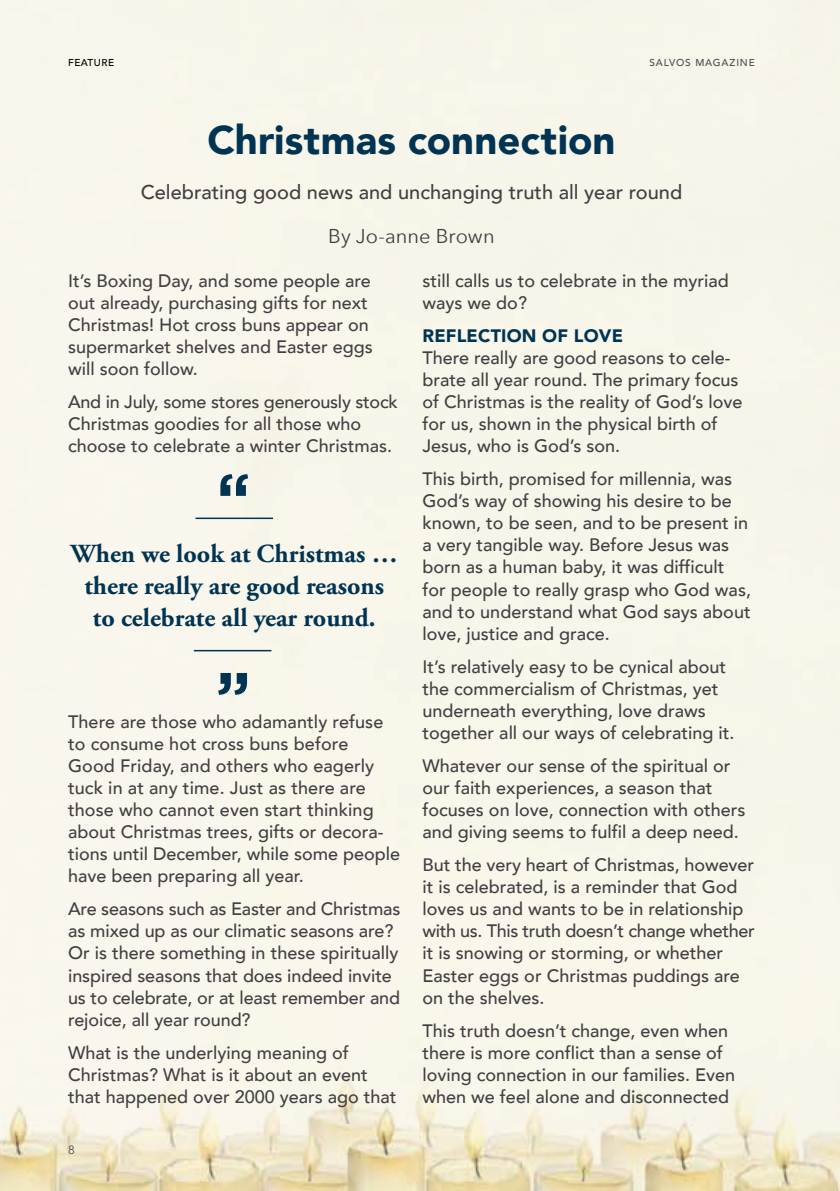
<style>
.page{position:relative;width:840px;height:1191px;background:#fff}
.page>*{position:absolute;margin:0;border:0;box-sizing:border-box;transform-origin:0 0}
.t1{font:900 40px "Avenir";letter-spacing:.005em;color:#003452}
.t2{font:700 26px/32px "Adobe Garamond Pro";color:#003452;text-align:center}
.t3{font:500 20px "Avenir";color:#414042}
.t4{font:20px "Avenir Next";color:#414042}
.t5{font:500 18px/22px "Avenir";color:#414042}
.t6{font:900 18px "Avenir";letter-spacing:.01em;color:#003452}
.t7{font:12px "Avenir";color:#4d4d4f}
.t8{font:500 10px "Avenir";letter-spacing:.08em;color:#4d4d4f}
.t9{font:500 10px "Avenir";letter-spacing:.05em;color:#000}
</style>
<div class="page">
<div style="left:0;top:0;width:839px;height:1191px;background:#f8f6ea"></div>
<svg style="left:218px;top:673px;width:29px;height:22px"></svg>
<hr style="left:194px;top:650px;width:77px;height:1px;background:#003452">
<hr style="left:195px;top:517px;width:78px;height:2px;background:#003452">
<svg style="left:220px;top:474px;width:28px;height:22px"></svg>
<p class="t9" style="left:68px;top:54px;width:47px">FEATURE</p>
<p class="t8" style="left:649px;top:54px;width:107px">SALVOS MAGAZI NE</p>
<h1 class="t1" style="left:207px;top:106px;width:409px">Christmas connection</h1>
<p class="t3" style="left:141px;top:174px;width:542px">Celebrating good news and unchanging truth all year round</p>
<p class="t4" style="left:328px;top:219px;width:168px">By Jo-anne Brown</p>
<p class="t5" style="left:68px;top:268px;width:306px">It’s Boxing Day, and some people are out already, purchasing gifts for next<br>Christmas! Hot cross buns appear on supermarket shelves and Easter eggs will soon follow.</p>
<p class="t5" style="left:68px;top:390px;width:331px">And in July, some stores generously stock<br>Christmas goodies for all those who choose to celebrate a winter Christmas.</p>
<h2 class="t2" style="left:71px;top:538px;width:328px">When we look at Christmas … there really are good reasons to celebrate all year round.</h2>
<p class="t5" style="left:68px;top:709px;width:333px">There are those who adamantly refuse to consume hot cross buns before<br>Good Friday, and others who eagerly tuck in at any time. Just as there are those who cannot even start thinking about Christmas trees, gifts or decora&shy;tions until December, while some people have been preparing all year.</p>
<p class="t5" style="left:68px;top:897px;width:333px">Are seasons such as Easter and Christmas as mixed up as our climatic seasons are?<br>Or is there something in these spiritually inspired seasons that does indeed invite us to celebrate, or at least remember and rejoice, all year round?</p>
<p class="t5" style="left:68px;top:1040px;width:330px">What is the underlying meaning of<br>Christmas? What is it about an event that happened over 2000 years ago that</p>
<p class="t7" style="left:68px;top:1142px;width:8px">8</p>
<p class="t5" style="left:422px;top:268px;width:307px">still calls us to celebrate in the myriad ways we do?</p>
<p class="t6" style="left:422px;top:320px;width:202px">REFLECTION OF LOVE</p>
<p class="t5" style="left:422px;top:346px;width:321px">There really are good reasons to cele&shy;brate all year round. The primary focus of Christmas is the reality of God’s love for us, shown in the physical birth of Jesus, who is God’s son.</p>
<p class="t5" style="left:422px;top:467px;width:330px">This birth, promised for millennia, was God’s way of showing his desire to be known, to be seen, and to be present in a very tangible way. Before Jesus was born as a human baby, it was difficult for people to really grasp who God was, and to understand what God says about love, justice and grace.</p>
<p class="t5" style="left:422px;top:654px;width:313px">It’s relatively easy to be cynical about the commercialism of Christmas, yet underneath everything, love draws together all our ways of celebrating it.</p>
<p class="t5" style="left:422px;top:753px;width:324px">Whatever our sense of the spiritual or our faith experiences, a season that focuses on love, connection with others and giving seems to fulfil a deep need.</p>
<p class="t5" style="left:422px;top:853px;width:333px">But the very heart of Christmas, however it is celebrated, is a reminder that God loves us and wants to be in relationship with us. This truth doesn’t change whether it is snowing or storming, or whether Easter eggs or Christmas puddings are on the shelves.</p>
<p class="t5" style="left:422px;top:1018px;width:314px">This truth doesn’t change, even when there is more conflict than a sense of loving connection in our families. Even when we feel alone and disconnected</p>
</div>
